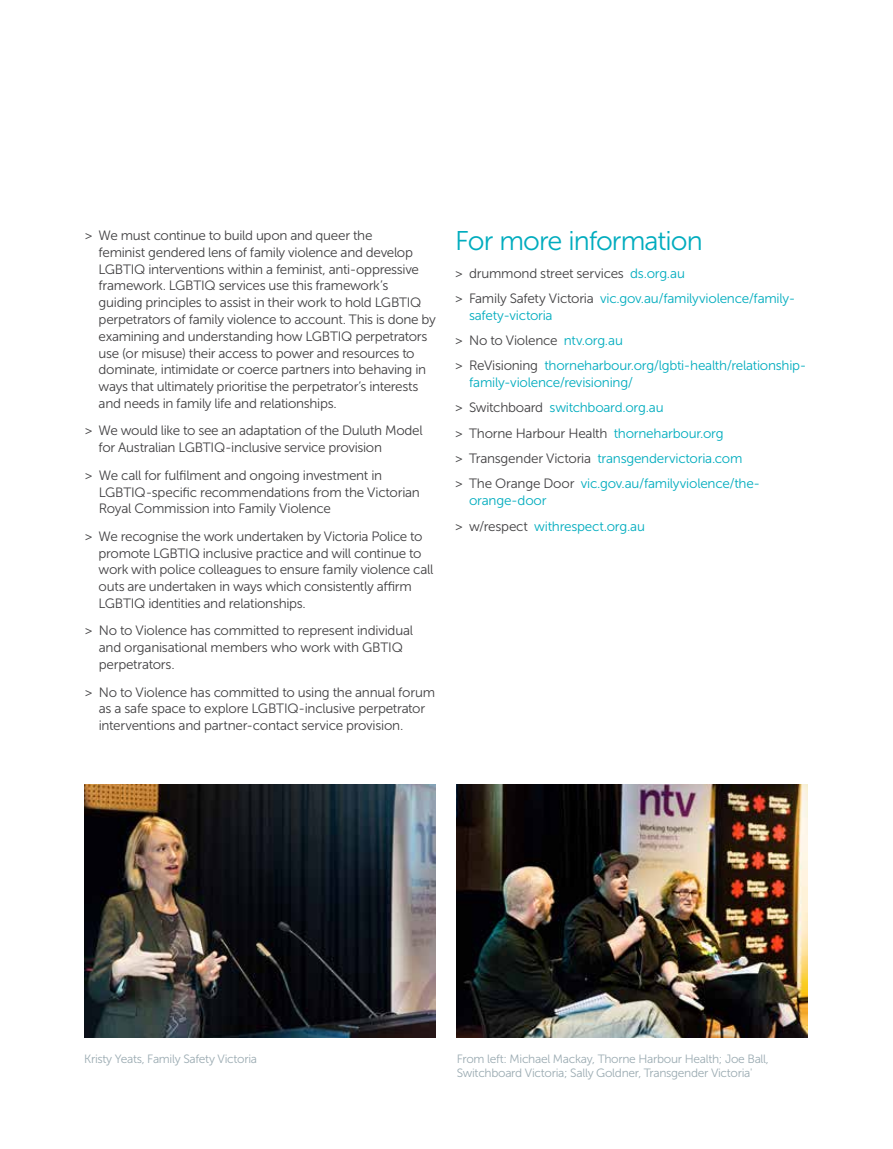
<style>
.page{position:relative;width:893px;height:1149px;background:#fff}
.page>*{position:absolute;margin:0;border:0;box-sizing:border-box;transform-origin:0 0}
.t1{font:27px "Museo Sans 300";letter-spacing:-.035em;color:#00acbe}
.t2{font:13.5px/16.8px "Museo Sans 300";letter-spacing:-.02em;color:#414042}
.t3{font:13.5px/25.3px "Museo Sans 300";letter-spacing:-.015em;color:#00acbe}
.t4{font:12px/14.4px "Museo Sans 300";letter-spacing:-.025em;color:#9babb2}
.s1{color:#00acbe}
.s2{color:#414042}
</style>
<div class="page">
<img style="left:85px;top:784px;width:351px;height:253px">
<img style="left:457px;top:784px;width:350px;height:253px">
<p class="t2" style="left:99px;top:227px;width:339px;text-indent:-14px">&gt; We must continue to build upon and queer the<br>feminist gendered lens of family violence and develop LGBTIQ interventions within a feminist, anti-oppressive framework. LGBTIQ services use this framework’s guiding principles to assist in their work to hold LGBTIQ perpetrators of family violence to account. This is done by examining and understanding how LGBTIQ perpetrators use (or misuse) their access to power and resources to dominate, intimidate or coerce partners into behaving in ways that ultimately prioritise the perpetrator’s interests and needs in family life and relationships.</p>
<p class="t2" style="left:99px;top:422px;width:326px;text-indent:-14px">&gt; We would like to see an adaptation of the Duluth Model for Australian LGBTIQ-inclusive service provision</p>
<p class="t2" style="left:99px;top:466px;width:323px;text-indent:-14px">&gt; We call for fulfilment and ongoing investment in<br>LGBTIQ-specific recommendations from the Victorian<br>Royal Commission into Family Violence</p>
<p class="t2" style="left:99px;top:527px;width:336px;text-indent:-14px">&gt; We recognise the work undertaken by Victoria Police to promote LGBTIQ inclusive practice and will continue to work with police colleagues to ensure family violence call outs are undertaken in ways which consistently affirm LGBTIQ identities and relationships.</p>
<p class="t2" style="left:99px;top:622px;width:316px;text-indent:-14px">&gt; No to Violence has committed to represent individual and organisational members who work with GBTIQ perpetrators.</p>
<p class="t2" style="left:99px;top:683px;width:338px;text-indent:-14px">&gt; No to Violence has committed to using the annual forum as a safe space to explore LGBTIQ-inclusive perpetrator interventions and partner-contact service provision.</p>
<h1 class="t1" style="left:455px;top:226px;width:249px">For more information</h1>
<p class="t2" style="left:455px;top:260px;width:342px;line-height:25.3px">&gt; drummond street services <span class="s1">ds.org.au<br></span>&gt; Family Safety Victoria <span class="s1">vic.gov.au/familyviolence/family-</span></p>
<p class="t3" style="left:455px;top:302px;width:353px;text-indent:14px">safety-victoria<br><span class="s2">&gt; No to Violence</span> ntv.org.au<br><span class="s2">&gt; ReVisioning</span> thorneharbour.org/lgbti-health/relationship-</p>
<p class="t3" style="left:455px;top:370px;width:306px;text-indent:14px">family-violence/revisioning/<br><span class="s2">&gt; Switchboard</span> switchboard.org.au<br><span class="s2">&gt; Thorne Harbour Health</span> thorneharbour.org<br><span class="s2">&gt; Transgender Victoria</span> transgendervictoria.com<br><span class="s2">&gt; The Orange Door</span> vic.gov.au/familyviolence/the-</p>
<p class="t3" style="left:455px;top:488px;width:191px;text-indent:14px">orange-door<br><span class="s2">&gt; w/respect</span> withrespect.org.au</p>
<p class="t4" style="left:84px;top:1051px;width:174px">Kristy Yeats, Family Safety Victoria</p>
<p class="t4" style="left:457px;top:1051px;width:314px">From left: Michael Mackay, Thorne Harbour Health; Joe Ball,<br>Switchboard Victoria; Sally Goldner, Transgender Victoria'</p>
</div>
